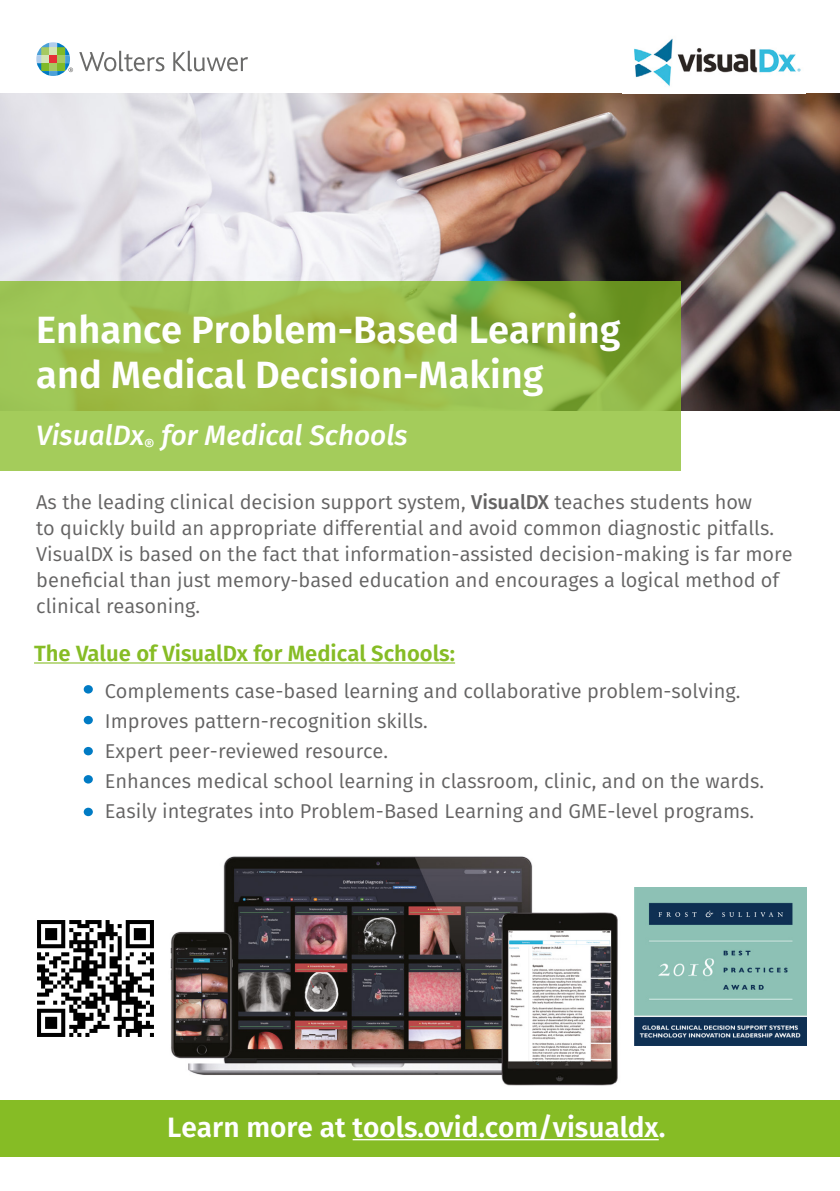
<style>
.page{position:relative;width:840px;height:1191px;background:#fff}
.page>*{position:absolute;margin:0;border:0;box-sizing:border-box;transform-origin:0 0}
.t1{font:600 38px/45.6px "Fira Sans";color:#fff}
.t2{font:600 28px "Fira Sans";color:#fff}
.t3{font:italic 500 28px "Fira Sans";color:#fff}
.t4{font:600 22px "Fira Sans";color:#86bc25}
.t5{font:20px/26px "Fira Sans";color:#646363}
.s1{font-weight:500}
</style>
<div class="page">
<img style="left:0;top:93px;width:839px;height:317px">
<svg style="left:79px;top:51px;width:85px;height:20px"></svg>
<svg style="left:173px;top:51px;width:75px;height:20px"></svg>
<svg style="left:36px;top:42px;width:37px;height:34px"></svg>
<svg style="left:0;top:282px;width:680px;height:189px;fill:#9fc555"></svg>
<div style="left:0;top:1100px;width:839px;height:57px;background:#86bc25"></div>
<hr style="left:352px;top:1139px;width:306px;height:1px;background:#fff">
<hr style="left:34px;top:662px;width:421px;height:1px;background:#86bc25">
<div style="left:84px;top:685px;width:9px;height:8px;background:#007bc4;border-radius:50%"></div>
<div style="left:84px;top:716px;width:9px;height:8px;background:#007bc4;border-radius:50%"></div>
<div style="left:84px;top:747px;width:9px;height:8px;background:#007bc4;border-radius:50%"></div>
<img style="left:634px;top:38px;width:167px;height:49px">
<div style="left:84px;top:775px;width:9px;height:8px;background:#007bc4;border-radius:50%"></div>
<img style="left:170px;top:856px;width:448px;height:230px">
<img style="left:37px;top:920px;width:117px;height:117px">
<img style="left:634px;top:887px;width:172px;height:158px">
<div style="left:84px;top:807px;width:9px;height:9px;background:#007bc4;border-radius:50%"></div>
<h1 class="t1" style="left:36px;top:304px;width:585px">Enhance Problem-Based Learning and Medical Decision-Making</h1>
<h2 class="t3" style="left:36px;top:413px;width:372px">VisualDx<sub>®</sub> for Medical Schools</h2>
<p class="t5" style="left:36px;top:488px;width:757px">As the leading clinical decision support system, <span class="s1">VisualDX</span> teaches students how<br>to quickly build an appropriate differential and avoid common diagnostic pitfalls.<br>VisualDX is based on the fact that information-assisted decision-making is far more beneficial than just memory-based education and encourages a logical method of clinical reasoning.</p>
<p class="t4" style="left:34px;top:635px;width:422px">The Value of VisualDx for Medical Schools:</p>
<p class="t5" style="left:105px;top:676px;width:660px;line-height:30px">Complements case-based learning and collaborative problem-solving.<br>Improves pattern-recognition skills.<br>Expert peer-reviewed resource.<br>Enhances medical school learning in classroom, clinic, and on the wards.<br>Easily integrates into Problem-Based Learning and GME-level programs.</p>
<h2 class="t2" style="left:167px;top:1104px;width:499px">Learn more at tools.ovid.com/visualdx.</h2>
</div>
